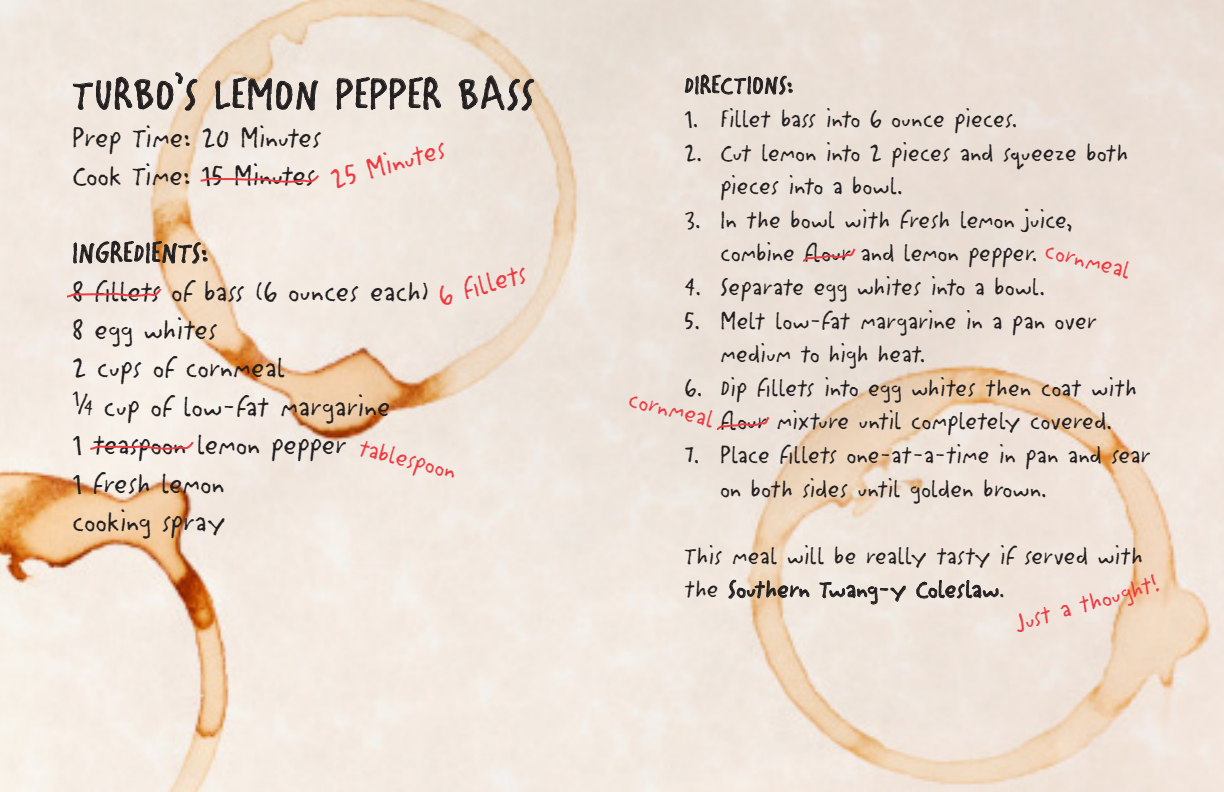
<style>
.page{position:relative;width:1224px;height:792px;background:#fff}
.page>*{position:absolute;margin:0;border:0;box-sizing:border-box;transform-origin:0 0}
.t1{font:48px "Litterbox ICG";color:#231f20}
.t2{font:32px/38.4px "Litterbox ICG";color:#231f20}
.t3{font:32px "Litterbox ICG";color:#ee3a41}
.t4{font:28px/33.6px "Litterbox ICG";color:#231f20}
.t5{font:28px "Litterbox ICG";color:#ee3a41}
</style>
<div class="page">
<img style="left:0;top:0;width:1224px;height:792px">
<svg style="left:72px;top:71px;width:126px;height:40px;background:#d3c9c0"></svg>
<svg style="left:215px;top:77px;width:104px;height:34px;background:#cac0b7"></svg>
<svg style="left:336px;top:76px;width:106px;height:35px;background:#cac1ba"></svg>
<svg style="left:458px;top:75px;width:77px;height:36px;background:#cbc0b5"></svg>
<svg style="left:73px;top:238px;width:136px;height:26px;background:#bfae9e"></svg>
<svg style="left:684px;top:71px;width:110px;height:24px;background:#bbb2ab"></svg>
<svg style="left:728px;top:579px;width:82px;height:20px;background:#c0b0a1"></svg>
<svg style="left:819px;top:581px;width:88px;height:24px;background:#cec6bf"></svg>
<svg style="left:916px;top:579px;width:83px;height:20px;background:#beb6af"></svg>
<svg style="left:198px;top:173px;width:122px;height:11px"></svg>
<svg style="left:65px;top:287px;width:98px;height:11px"></svg>
<svg style="left:88px;top:440px;width:107px;height:11px"></svg>
<svg style="left:714px;top:415px;width:56px;height:15px"></svg>
<svg style="left:801px;top:247px;width:56px;height:15px"></svg>
<p class="t1" style="left:72px;top:62px;width:464px">TURBO’S LEMON PEPPER BASS</p>
<p class="t2" style="left:72px;top:117px;width:251px">Prep Time: 20 Minutes</p>
<p class="t2" style="left:72px;top:155px;width:245px">Cook Time: 15 Minutes</p>
<p class="t3" style="left:325px;top:159px;width:120px;rotate:-16deg">25 Minutes</p>
<p class="t2" style="left:72px;top:232px;width:138px">INGREDIENTS:</p>
<p class="t2" style="left:72px;top:271px;width:358px">8 fillets of bass (6 ounces each)</p>
<p class="t2" style="left:72px;top:309px;width:215px">8 egg whites<br>2 cups of cornmeal</p>
<p class="t2" style="left:72px;top:386px;width:320px">¼ cup of low-fat margarine</p>
<p class="t2" style="left:72px;top:424px;width:276px">1 teaspoon lemon pepper<br>1 fresh lemon</p>
<p class="t2" style="left:72px;top:501px;width:155px">cooking spray</p>
<p class="t3" style="left:433px;top:276px;width:93px;rotate:-16deg">6 fi llets</p>
<p class="t5" style="left:364px;top:428px;width:102px;rotate:14deg">tablespoon</p>
<p class="t4" style="left:684px;top:67px;width:111px">DIRECTIONS:</p>
<p class="t4" style="left:684px;top:101px;width:335px">1. Fillet bass into 6 ounce pieces.</p>
<p class="t4" style="left:720px;top:134px;width:410px;text-indent:-36px">2. Cut lemon into 2 pieces and squeeze both pieces into a bowl.</p>
<p class="t4" style="left:684px;top:202px;width:390px;text-align:center">3. In the bowl with fresh lemon juice, combine flour and lemon pepper.</p>
<p class="t4" style="left:684px;top:269px;width:363px">4. Separate egg whites into a bowl.</p>
<p class="t4" style="left:720px;top:302px;width:379px;text-indent:-36px">5. Melt low-fat margarine in a pan over medium to high heat.</p>
<p class="t4" style="left:684px;top:370px;width:454px;text-align:center">6. Dip fillets into egg whites then coat with flour mixture until completely covered.</p>
<p class="t4" style="left:720px;top:437px;width:432px;text-indent:-36px">7. Place fillets one-at-a-time in pan and sear on both sides until golden brown.</p>
<p class="t5" style="left:1050px;top:231px;width:89px;rotate:14deg">cornmeal</p>
<p class="t5" style="left:634px;top:380px;width:89px;rotate:14deg">cornmeal</p>
<p class="t4" style="left:684px;top:538px;width:461px">This meal will be really tasty if served with the Southern Twang-y Coleslaw.</p>
<p class="t5" style="left:1009px;top:605px;width:152px;rotate:-16deg">Just a thought!</p>
</div>
